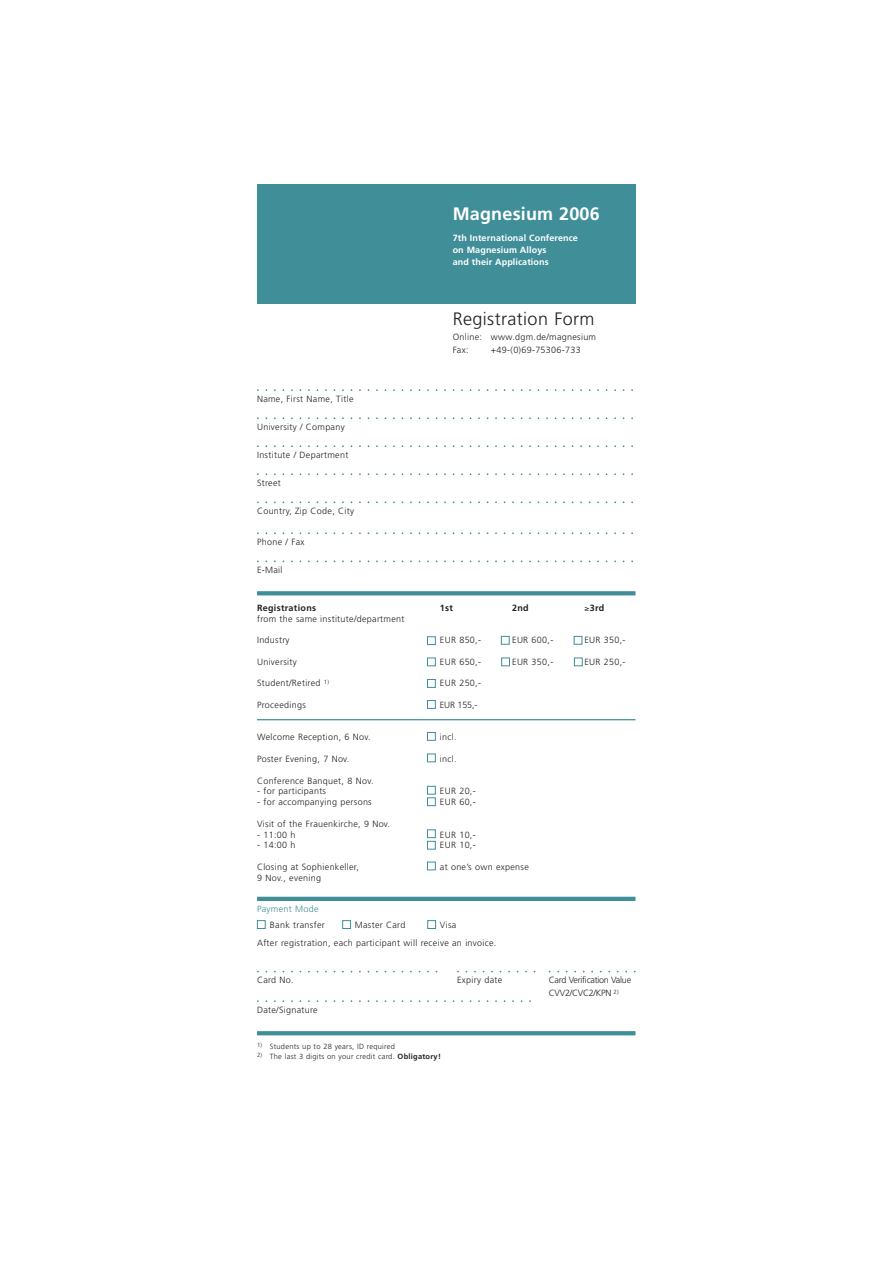
<style>
.page{position:relative;width:893px;height:1263px;background:#fff}
.page>*{position:absolute;margin:0;border:0;box-sizing:border-box;transform-origin:0 0}
.t1{font:300 18px "Frutiger";letter-spacing:.02em;color:#231f20}
.t2{font:700 18px "Frutiger";letter-spacing:.01em;color:#fff}
.t3{font:300 9px/13.5px "Frutiger";letter-spacing:.035em;color:#231f20}
.t4{font:700 9px/12px "Frutiger";letter-spacing:.01em;color:#fff}
.t5{font:300 9px/12.8px "Frutiger";letter-spacing:-.03em;color:#231f20}
.t6{font:700 9px "Frutiger";letter-spacing:.035em;color:#231f20}
.t7{font:300 9px "Frutiger";letter-spacing:.035em;color:#408e98}
.t8{font:300 7.5px "Frutiger";letter-spacing:.035em;color:#231f20}
.s1{font-weight:700}
</style>
<div class="page">
<div style="left:257px;top:184px;width:378px;height:120px;background:#408e98"></div>
<svg style="left:257px;top:591px;width:378px;height:4px;background:#49939d"></svg>
<hr style="left:257px;top:897px;width:378px;height:4px;background:#408e98">
<svg style="left:257px;top:1031px;width:378px;height:4px;background:#46919b"></svg>
<svg style="left:257px;top:920px;width:94px;height:9px"></svg>
<div style="left:427px;top:920px;width:9px;height:9px;border:1px solid #408e98"></div>
<hr style="left:257px;top:719px;width:378px;height:1px;background:#408e98">
<svg style="left:427px;top:636px;width:156px;height:234px"></svg>
<h1 class="t2" style="left:453px;top:207px;width:149px">Magnesium 2006</h1>
<p class="t4" style="left:453px;top:232px;width:127px">7th International Conference on Magnesium Alloys<br>and their Applications</p>
<p class="t3" style="left:257px;top:392px;width:98px">Name, First Name, Title</p>
<p class="t3" style="left:257px;top:420px;width:89px">University / Company</p>
<p class="t3" style="left:257px;top:448px;width:93px">Institute / Department</p>
<p class="t3" style="left:257px;top:476px;width:25px">Street</p>
<p class="t3" style="left:257px;top:504px;width:99px">Country, Zip Code, City</p>
<p class="t3" style="left:257px;top:535px;width:49px">Phone / Fax</p>
<p class="t3" style="left:257px;top:563px;width:27px">E-Mail</p>
<h1 class="t1" style="left:453px;top:311px;width:143px">Registration Form</h1>
<p class="t3" style="left:453px;top:330px;width:145px">Online: www.dgm.de/magnesium<br>Fax:</p>
<p class="t3" style="left:491px;top:344px;width:91px">+49-(0)69-75306-733</p>
<p class="t6" style="left:257px;top:604px;width:61px">Registrations</p>
<p class="t6" style="left:440px;top:604px;width:15px">1st</p>
<p class="t6" style="left:512px;top:604px;width:18px">2nd</p>
<p class="t6" style="left:584px;top:604px;width:21px">≥3rd</p>
<p class="t3" style="left:257px;top:612px;width:149px">from the same institute/department</p>
<p class="t3" style="left:257px;top:634px;width:34px">Industry</p>
<p class="t3" style="left:440px;top:634px;width:43px">EUR 850,-</p>
<p class="t3" style="left:512px;top:634px;width:43px">EUR 600,-</p>
<p class="t3" style="left:584px;top:634px;width:43px">EUR 350,-</p>
<p class="t3" style="left:257px;top:656px;width:41px">University</p>
<p class="t3" style="left:440px;top:656px;width:43px">EUR 650,-</p>
<p class="t3" style="left:512px;top:656px;width:43px">EUR 350,-</p>
<p class="t3" style="left:584px;top:656px;width:43px">EUR 250,-</p>
<p class="t3" style="left:257px;top:677px;width:74px">Student/Retired <sup>1)</sup></p>
<p class="t3" style="left:440px;top:677px;width:43px">EUR 250,-</p>
<p class="t3" style="left:257px;top:699px;width:50px">Proceedings</p>
<p class="t3" style="left:440px;top:699px;width:39px">EUR 155,-</p>
<p class="t3" style="left:257px;top:731px;width:115px">Welcome Reception, 6 Nov.</p>
<p class="t3" style="left:440px;top:731px;width:18px">incl.</p>
<p class="t3" style="left:257px;top:753px;width:94px">Poster Evening, 7 Nov.</p>
<p class="t3" style="left:440px;top:753px;width:18px">incl.</p>
<p class="t3" style="left:257px;top:774px;width:118px">Conference Banquet, 8 Nov.</p>
<p class="t3" style="left:257px;top:785px;width:71px">- for participants</p>
<p class="t3" style="left:440px;top:785px;width:37px">EUR 20,-</p>
<p class="t3" style="left:257px;top:796px;width:116px">- for accompanying persons</p>
<p class="t3" style="left:440px;top:796px;width:37px">EUR 60,-</p>
<p class="t3" style="left:257px;top:818px;width:135px">Visit of the Frauenkirche, 9 Nov.</p>
<p class="t3" style="left:257px;top:828px;width:40px">- 11:00 h</p>
<p class="t3" style="left:440px;top:828px;width:37px">EUR 10,-</p>
<p class="t3" style="left:257px;top:839px;width:40px">- 14:00 h</p>
<p class="t3" style="left:440px;top:839px;width:37px">EUR 10,-</p>
<p class="t3" style="left:257px;top:861px;width:103px">Closing at Sophienkeller,</p>
<p class="t3" style="left:440px;top:861px;width:90px">at one’s own expense</p>
<p class="t3" style="left:257px;top:872px;width:66px">9 Nov., evening</p>
<p class="t7" style="left:257px;top:905px;width:63px">Payment Mode</p>
<p class="t3" style="left:270px;top:919px;width:56px">Bank transfer</p>
<p class="t3" style="left:440px;top:919px;width:18px">Visa</p>
<p class="t3" style="left:355px;top:919px;width:52px">Master Card</p>
<p class="t3" style="left:257px;top:936px;width:241px">After registration, each participant will receive an invoice.</p>
<p class="t3" style="left:257px;top:974px;width:38px">Card No.</p>
<p class="t5" style="left:549px;top:974px;width:84px">Card Verification Value<br>CVV2/CVC2/KPN <sup>2)</sup></p>
<p class="t3" style="left:457px;top:974px;width:47px">Expiry date</p>
<p class="t3" style="left:257px;top:1003px;width:62px">Date/Signature</p>
<p class="t8" style="left:257px;top:1044px;width:139px"><sup>1)</sup> Students up to 28 years, ID required</p>
<p class="t8" style="left:257px;top:1053px;width:185px"><sup>2)</sup> The last 3 digits on your credit card. <span class="s1">Obligatory!</span></p>
</div>
